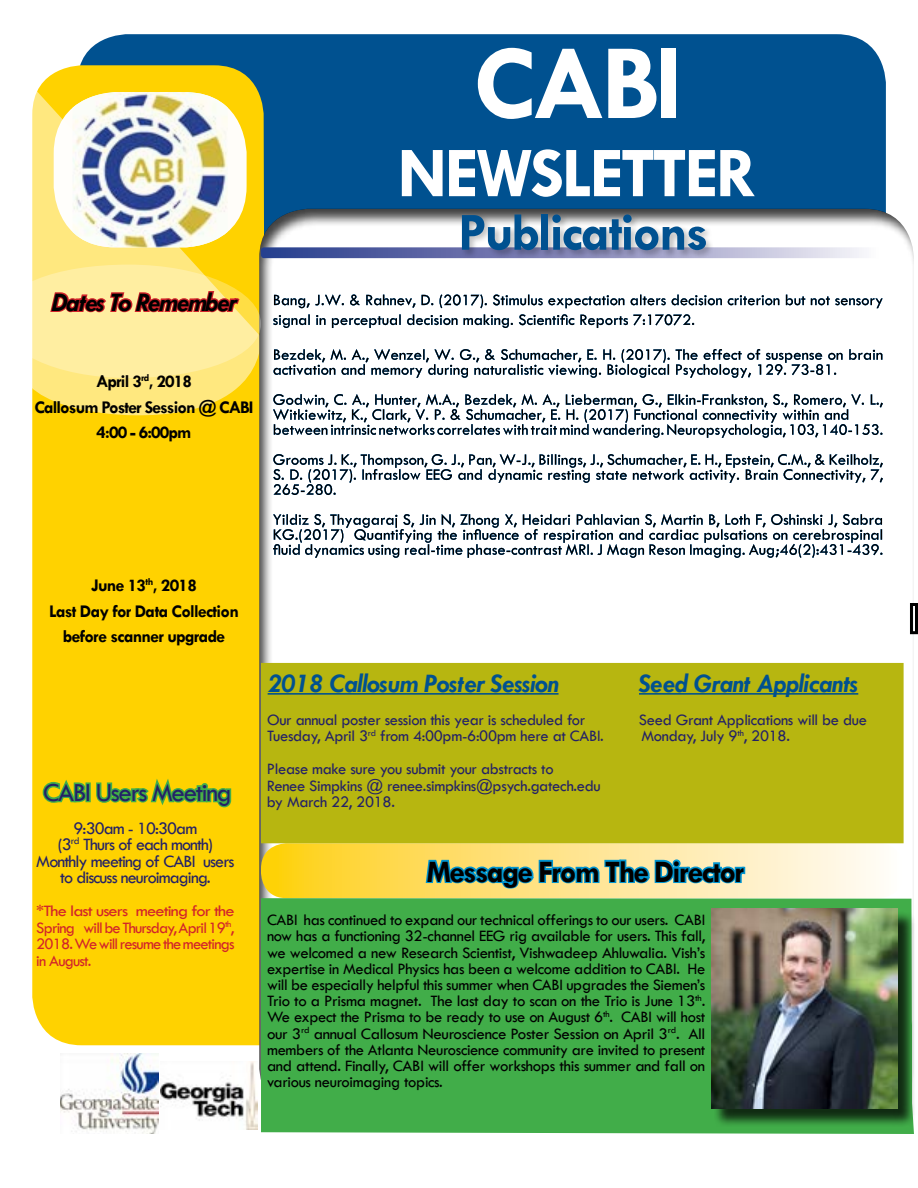
<style>
.page{position:relative;width:918px;height:1188px;background:#fff}
.page>*{position:absolute;margin:0;border:0;box-sizing:border-box;transform-origin:0 0}
.t1{font:700 108px "Tw Cen";color:#fff}
.t2{font:700 72px "Tw Cen";letter-spacing:-.04em;color:#fff}
.t3{font:700 54px "Tw Cen";letter-spacing:-.04em;color:#005190}
.t4{font:700 31.5px "Tw Cen";letter-spacing:-.05em;color:#000}
.t5{font:italic 700 27px "Tw Cen";letter-spacing:-.02em;color:#005190}
.t6{font:27px "Tw Cen";letter-spacing:-.05em;color:#242167}
.t7{font:italic 700 27px "Tw Cen";color:#000}
.t8{font:700 18px/25.5px "Tw Cen";letter-spacing:-.04em;color:#000;text-align:center}
.t9{font:18px/16.5px "Tw Cen";letter-spacing:-.05em;color:#242167;text-align:center}
.t10{font:16.5px/16.2px "Tw Cen";letter-spacing:-.02em;color:#000;text-align:justify}
.t11{font:16.5px/16.5px "Tw Cen";letter-spacing:-.02em;color:#242167}
.t12{font:16.5px/16.5px "Tw Cen";letter-spacing:-.05em;color:#d2232a;text-align:justify;scale:1.11 1}
</style>
<div class="page">
<div style="left:77px;top:34px;width:809px;height:1002px;background:#005190;border-radius:50px"></div>
<div style="left:32px;top:416px;width:213px;height:629px;background:#ffd200"></div>
<svg style="left:32px;top:34px;width:236px;height:382px"></svg>
<div style="left:245px;top:200px;width:673px;height:918px;background:#000;opacity:.75"></div>
<svg style="left:261px;top:843px;width:643px;height:55px;background:#dedb96"></svg>
<svg style="left:32px;top:247px;width:851px;height:131px;background:#e5dec9"></svg>
<div style="left:461px;top:213px;width:253px;height:45px;background:#000;opacity:.24"></div>
<img style="left:160px;top:1061px;width:98px;height:68px">
<img style="left:60px;top:1054px;width:98px;height:80px">
<div style="left:261px;top:898px;width:653px;height:236px;background:#41ad49"></div>
<div style="left:910px;top:603px;width:8px;height:31px;border:3px solid #000"></div>
<svg style="left:41px;top:776px;width:48px;height:29px"></svg>
<div style="left:86px;top:782px;width:5px;height:20px;border:3px solid #41ad49"></div>
<svg style="left:95px;top:774px;width:138px;height:36px;background:#b9c41a"></svg>
<div style="left:261px;top:663px;width:643px;height:180px;background:#b7b610"></div>
<hr style="left:268px;top:693px;width:291px;height:2px;background:#005190">
<hr style="left:639px;top:693px;width:219px;height:2px;background:#005190">
<div style="left:54px;top:92px;width:193px;height:155px;background:#fff;border-radius:62px"></div>
<img style="left:73px;top:92px;width:155px;height:155px">
<div style="left:714px;top:911px;width:202px;height:216px;background:#000;opacity:.75"></div>
<img style="left:711px;top:909px;width:186px;height:200px">
<h3 class="t7" style="left:52px;top:286px;width:189px">Dates To Remember</h3>
<p class="t8" style="left:35px;top:368px;width:221px">April 3<sup>rd</sup>, 2018<br>Callosum Poster Session @ CABI<br>4:00 - 6:00pm</p>
<h1 class="t1" style="left:473px;top:19px;width:211px">CABI</h1>
<h2 class="t2" style="left:398px;top:130px;width:362px">NEWSLETTER</h2>
<h3 class="t3" style="left:458px;top:200px;width:252px">Publications</h3>
<p class="t8" style="left:49px;top:572px;width:191px">June 13<sup>th</sup>, 2018<br>Last Day for Data Collection before scanner upgrade</p>
<h3 class="t6" style="left:43px;top:776px;width:190px">CABI Users Meeting</h3>
<p class="t9" style="left:36px;top:820px;width:200px">9:30am - 10:30am<br>(3<sup>rd</sup> Thurs of each month)<br>Monthly meeting of CABI users to discuss neuroimaging.</p>
<p class="t12" style="left:36px;top:903px;width:180px">*The last users meeting for the Spring will be Thursday, April 19<sup>th</sup>, 2018. We will resume the meetings in August.</p>
<h3 class="t5" style="left:268px;top:667px;width:293px">2018 Callosum Poster Session</h3>
<h3 class="t5" style="left:639px;top:667px;width:221px">Seed Grant Applicants</h3>
<p class="t11" style="left:267px;top:711px;width:320px">Our annual poster session this year is scheduled for</p>
<p class="t11" style="left:639px;top:711px;width:229px">Seed Grant Applications will be due</p>
<p class="t11" style="left:267px;top:728px;width:338px">Tuesday, April 3<sup>rd</sup> from 4:00pm-6:00pm here at CABI.</p>
<p class="t11" style="left:642px;top:728px;width:150px">Monday, July 9<sup>th</sup>, 2018.</p>
<p class="t11" style="left:267px;top:761px;width:335px">Please make sure you submit your abstracts to<br>Renee Simpkins @ renee.simpkins@psych.gatech.edu by March 22, 2018.</p>
<h3 class="t4" style="left:426px;top:853px;width:320px">Message From The Director</h3>
<p class="t10" style="left:267px;top:912px;width:440px">CABI has continued to expand our technical offerings to our users. CABI now has a functioning 32-channel EEG rig available for users. This fall, we welcomed a new Research Scientist, Vishwadeep Ahluwalia. Vish’s expertise in Medical Physics has been a welcome addition to CABI. He will be especially helpful this summer when CABI upgrades the Siemen’s Trio to a Prisma magnet. The last day to scan on the Trio is June 13<sup>th</sup>.<br>We expect the Prisma to be ready to use on August 6<sup>th</sup>. CABI will host our 3<sup>rd</sup> annual Callosum Neuroscience Poster Session on April 3<sup>rd</sup>. All members of the Atlanta Neuroscience community are invited to present and attend. Finally, CABI will offer workshops this summer and fall on various neuroimaging topics.</p>
</div>
